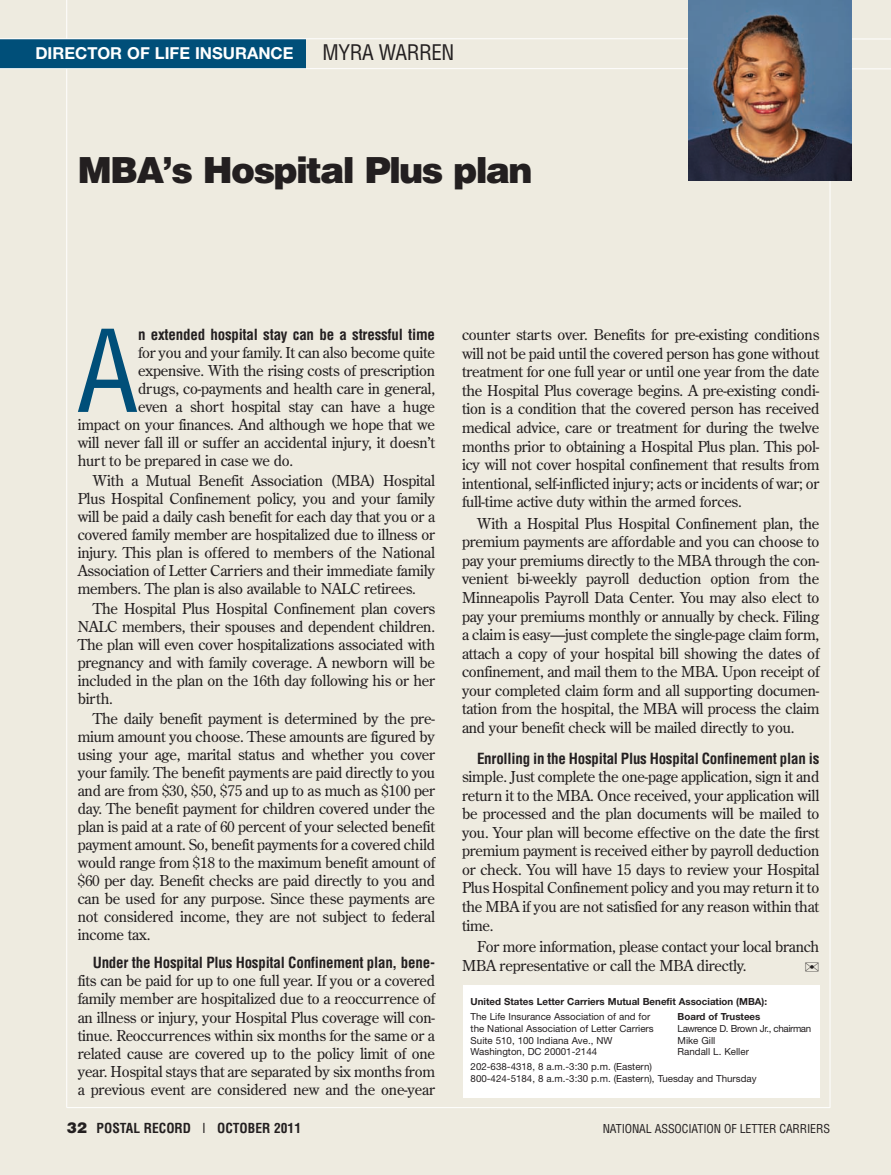
<style>
.page{position:relative;width:891px;height:1175px;background:#fff}
.page>*{position:absolute;margin:0;border:0;box-sizing:border-box;transform-origin:0 0}
.t1{font:condensed 110.85px "Helvetica";color:#004f79}
.t2{font:900 36px "Helvetica";letter-spacing:-.045em;color:#231f20}
.t3{font:condensed 21px "Helvetica";letter-spacing:-.02em;color:#231f20}
.t4{font:700 16.5px "Helvetica Neue";color:#fff}
.t5{font:15px/18px "Century Old Style";letter-spacing:-.015em;color:#231f20;text-align:justify}
.t6{font:700 condensed 15px "Helvetica";letter-spacing:-.015em;color:#231f20}
.t7{font:700 condensed 13.5px "Helvetica";color:#231f20}
.t8{font:condensed 12px "Helvetica";letter-spacing:-.01em;color:#231f20}
.t9{font:9.75px/11.7px "Helvetica Neue";color:#231f20}
.t10{font:700 9.75px "Helvetica Neue";color:#231f20}
.t11{font:9.75px "Helvetica Neue";letter-spacing:-.04em;color:#231f20}
.s1{font-weight:900;font-stretch:normal;font-size:15px}
.s2{font-weight:400}
</style>
<div class="page">
<div style="left:0;top:0;width:891px;height:1174px;background:#eeebe0"></div>
<hr style="left:67px;top:1107px;width:763px;height:1px;background:#fff">
<hr style="left:830px;top:6px;width:1px;height:1101px;background:#fff">
<hr style="left:66px;top:0;width:1px;height:1107px;background:#fff">
<div style="left:0;top:39px;width:306px;height:30px;background:#004f79"></div>
<hr style="left:0;top:68px;width:803px;height:1px;background:#fff">
<hr style="left:0;top:38px;width:818px;height:1px;background:#fff">
<hr style="left:846px;top:68px;width:45px;height:1px;background:#fff">
<hr style="left:845px;top:39px;width:46px;height:1px;background:#fff">
<img style="left:688px;top:0;width:163px;height:181px">
<div style="left:463px;top:984px;width:357px;height:113px;background:#fff"></div>
<p class="t4" style="left:35px;top:47px;width:260px">DIRECTOR OF LIFE INSURANCE</p>
<h3 class="t3" style="left:323px;top:41px;width:133px">MYRA WARREN</h3>
<h2 class="t2" style="left:78px;top:150px;width:456px">MBA’s Hospital Plus plan</h2>
<h1 class="t1" style="left:77px;top:309px;width:63px">A</h1>
<p class="t6" style="left:138px;top:326px;width:298px">n extended hospital stay can be a stressful time</p>
<p class="t5" style="left:138px;top:344px;width:298px">for you and your family. It can also become quite</p>
<p class="t5" style="left:138px;top:362px;width:298px">expensive. With the rising costs of prescription</p>
<p class="t5" style="left:138px;top:380px;width:298px">drugs, co-payments and health care in general,</p>
<p class="t5" style="left:138px;top:398px;width:298px">even a short hospital stay can have a huge</p>
<p class="t5" style="left:78px;top:416px;width:359px">impact on your finances. And although we hope that we</p>
<p class="t5" style="left:78px;top:434px;width:359px">will never fall ill or suffer an accidental injury, it doesn’t</p>
<p class="t5" style="left:78px;top:452px;width:217px">hurt to be prepared in case we do.</p>
<p class="t5" style="left:78px;top:471px;width:359px;text-indent:15px">With a Mutual Benefit Association (MBA) Hospital Plus Hospital Confinement policy, you and your family will be paid a daily cash benefit for each day that you or a covered family member are hospitalized due to illness or injury. This plan is offered to members of the National Association of Letter Carriers and their immediate family members. The plan is also available to NALC retirees.</p>
<p class="t5" style="left:78px;top:599px;width:359px;text-indent:15px">The Hospital Plus Hospital Confinement plan covers NALC members, their spouses and dependent children.<br>The plan will even cover hospitalizations associated with pregnancy and with family coverage. A newborn will be included in the plan on the 16th day following his or her birth.</p>
<p class="t5" style="left:78px;top:709px;width:359px;text-indent:15px">The daily benefit payment is determined by the pre&shy;mium amount you choose. These amounts are figured by using your age, marital status and whether you cover your family. The benefit payments are paid directly to you and are from $30, $50, $75 and up to as much as $100 per day. The benefit payment for children covered under the plan is paid at a rate of 60 percent of your selected benefit payment amount. So, benefit payments for a covered child would range from $18 to the maximum benefit amount of $60 per day. Benefit checks are paid directly to you and can be used for any purpose. Since these payments are not considered income, they are not subject to federal income tax.</p>
<p class="t6" style="left:93px;top:954px;width:344px">Under the Hospital Plus Hospital Confinement plan, bene-</p>
<p class="t5" style="left:78px;top:972px;width:359px">fits can be paid for up to one full year. If you or a covered family member are hospitalized due to a reoccurrence of an illness or injury, your Hospital Plus coverage will con&shy;tinue. Reoccurrences within six months for the same or a related cause are covered up to the policy limit of one year. Hospital stays that are separated by six months from a previous event are considered new and the one-year</p>
<p class="t5" style="left:462px;top:326px;width:359px;line-height:18.6px">counter starts over. Benefits for pre-existing conditions will not be paid until the covered person has gone without treatment for one full year or until one year from the date the Hospital Plus coverage begins. A pre-existing condi&shy;tion is a condition that the covered person has received medical advice, care or treatment for during the twelve months prior to obtaining a Hospital Plus plan. This pol&shy;icy will not cover hospital confinement that results from intentional, self-inflicted injury; acts or incidents of war; or full-time active duty within the armed forces.</p>
<p class="t5" style="left:462px;top:514px;width:359px;line-height:18.6px;text-indent:15px">With a Hospital Plus Hospital Confinement plan, the premium payments are affordable and you can choose to pay your premiums directly to the MBA through the con&shy;venient bi-weekly payroll deduction option from the Minneapolis Payroll Data Center. You may also elect to pay your premiums monthly or annually by check. Filing a claim is easy—just complete the single-page claim form, attach a copy of your hospital bill showing the dates of confinement, and mail them to the MBA. Upon receipt of your completed claim form and all supporting documen&shy;tation from the hospital, the MBA will process the claim and your benefit check will be mailed directly to you.</p>
<p class="t6" style="left:477px;top:749px;width:344px">Enrolling in the Hospital Plus Hospital Confinement plan is</p>
<p class="t5" style="left:462px;top:767px;width:359px;line-height:18.6px">simple. Just complete the one-page application, sign it and return it to the MBA. Once received, your application will be processed and the plan documents will be mailed to you. Your plan will become effective on the date the first premium payment is received either by payroll deduction or check. You will have 15 days to review your Hospital Plus Hospital Confinement policy and you may return it to the MBA if you are not satisfied for any reason within that time.</p>
<p class="t5" style="left:462px;top:937px;width:359px;line-height:18.6px;text-indent:15px">For more information, please contact your local branch<br>MBA representative or call the MBA directly.</p>
<p class="t10" style="left:471px;top:998px;width:298px">United States Letter Carriers Mutual Benefit Association (MBA):</p>
<p class="t9" style="left:471px;top:1011px;width:181px">The Life Insurance Association of and for</p>
<p class="t10" style="left:678px;top:1013px;width:84px">Board of Trustees</p>
<p class="t9" style="left:471px;top:1023px;width:185px">the National Association of Letter Carriers</p>
<p class="t11" style="left:678px;top:1024px;width:135px">Lawrence D. Brown Jr., chairman</p>
<p class="t9" style="left:471px;top:1035px;width:143px">Suite 510, 100 Indiana Ave., NW</p>
<p class="t9" style="left:678px;top:1035px;width:39px">Mike Gill</p>
<p class="t9" style="left:471px;top:1046px;width:128px">Washington, DC 20001-2144</p>
<p class="t9" style="left:678px;top:1046px;width:73px">Randall L. Keller</p>
<p class="t9" style="left:471px;top:1061px;width:288px">202-638-4318, 8 a.m.-3:30 p.m. (Eastern)<br>800-424-5184, 8 a.m.-3:30 p.m. (Eastern), Tuesday and Thursday</p>
<p class="t7" style="left:67px;top:1120px;width:236px"><span class="s1">32</span> POSTAL RECORD <span class="s2">I</span> OCTOBER 2011</p>
<p class="t8" style="left:603px;top:1121px;width:229px">NATIONAL ASSOCIATION OF LETTER CARRIERS</p>
</div>
